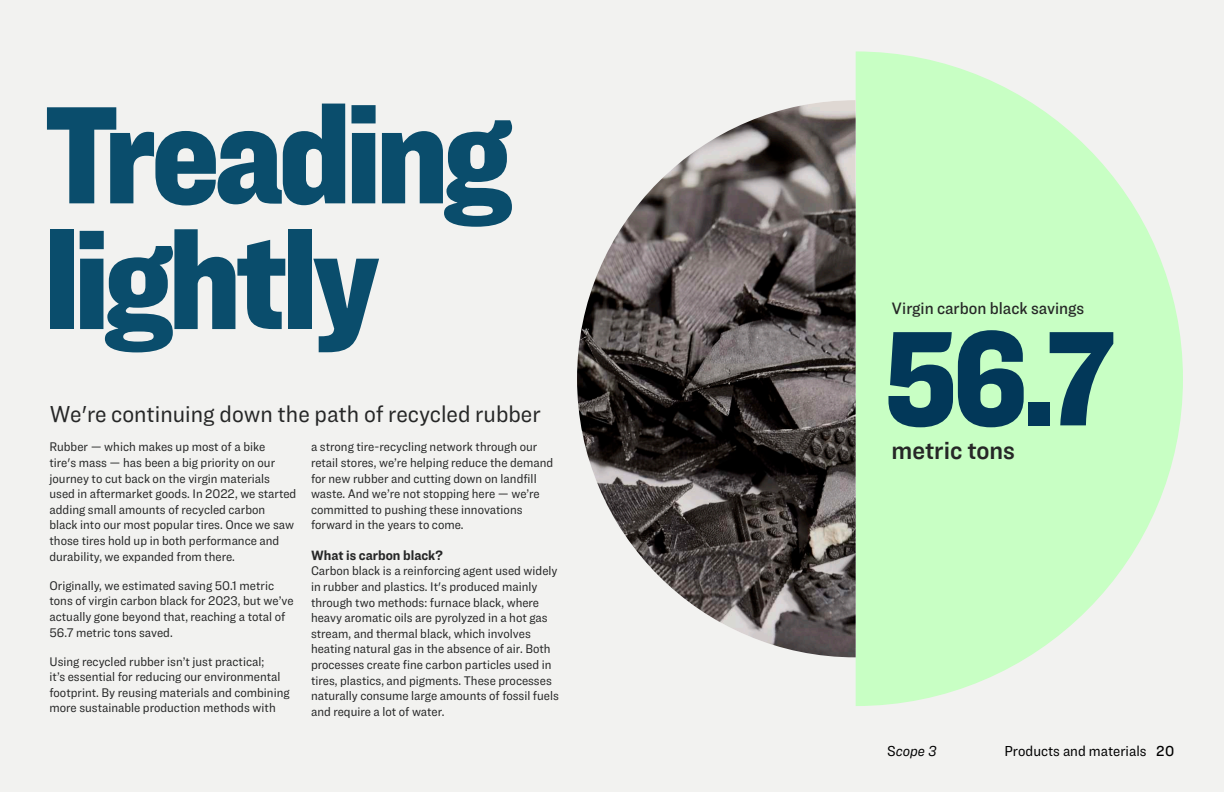
<style>
.page{position:relative;width:1224px;height:792px;background:#f2f2f0}
.page>*{position:absolute;margin:0;border:0;box-sizing:border-box;transform-origin:0 0}
.t1{font:900 144.2px/125.7px "Ringside Condensed";letter-spacing:-.04em;color:#0a4d6c}
.t2{font:900 140px "Ringside Condensed";color:#023859}
.t3{font:25.7px "Ringside Narrow Semi";color:#262727}
.t4{font:24px "Ringside Narrow";color:#262727}
.t5{font:500 17.2px "Ringside Narrow";color:#262727}
.t6{font:15px "Ringside Narrow";color:#000}
.t7{font:italic 15px "Ringside Narrow";color:#000}
.t8{font:700 14px "Ringside Narrow";color:#262727}
.t9{font:13px/15.6px "Ringside Narrow";color:#262727}
.s1{font-style:normal}
.s2{font-weight:500}
</style>
<div class="page">
<svg style="left:856px;top:51px;width:327px;height:655px;fill:#c8ffc4"></svg>
<img style="left:577px;top:100px;width:279px;height:557px">
<h1 class="t1" style="left:44px;top:97px;width:470px">Treading lightly</h1>
<h3 class="t4" style="left:50px;top:403px;width:493px">We're continuing down the path of recycled rubber</h3>
<p class="t9" style="left:50px;top:440px;width:248px">Rubber — which makes up most of a bike<br>tire's mass — has been a big priority on our journey to cut back on the virgin materials used in aftermarket goods. In 2022, we started adding small amounts of recycled carbon black into our most popular tires. Once we saw those tires hold up in both performance and durability, we expanded from there.</p>
<p class="t9" style="left:50px;top:578px;width:246px">Originally, we estimated saving 50.1 metric tons of virgin carbon black for 2023, but we’ve actually gone beyond that, reaching a total of 56.7 metric tons saved.</p>
<p class="t9" style="left:50px;top:654px;width:242px">Using recycled rubber isn’t just practical;<br>it’s essential for reducing our environmental footprint. By reusing materials and combining more sustainable production methods with</p>
<p class="t9" style="left:311px;top:440px;width:244px">a strong tire-recycling network through our retail stores, we’re helping reduce the demand for new rubber and cutting down on landfill waste. And we’re not stopping here — we’re committed to pushing these innovations forward in the years to come.</p>
<p class="t8" style="left:311px;top:549px;width:133px">What is carbon black?</p>
<p class="t9" style="left:311px;top:564px;width:249px">Carbon black is a reinforcing agent used widely in rubber and plastics. It's produced mainly through two methods: furnace black, where heavy aromatic oils are pyrolyzed in a hot gas stream, and thermal black, which involves heating natural gas in the absence of air. Both processes create fine carbon particles used in tires, plastics, and pigments. These processes naturally consume large amounts of fossil fuels and require a lot of water.</p>
<h3 class="t5" style="left:892px;top:300px;width:194px">Virgin carbon black savings</h3>
<h2 class="t2" style="left:883px;top:313px;width:234px">56.7</h2>
<h3 class="t3" style="left:892px;top:438px;width:125px">metric tons</h3>
<p class="t7" style="left:887px;top:744px;width:51px"><span class="s1">S</span>cope 3</p>
<p class="t6" style="left:1005px;top:744px;width:171px">Products and materials <span class="s2">20</span></p>
</div>
